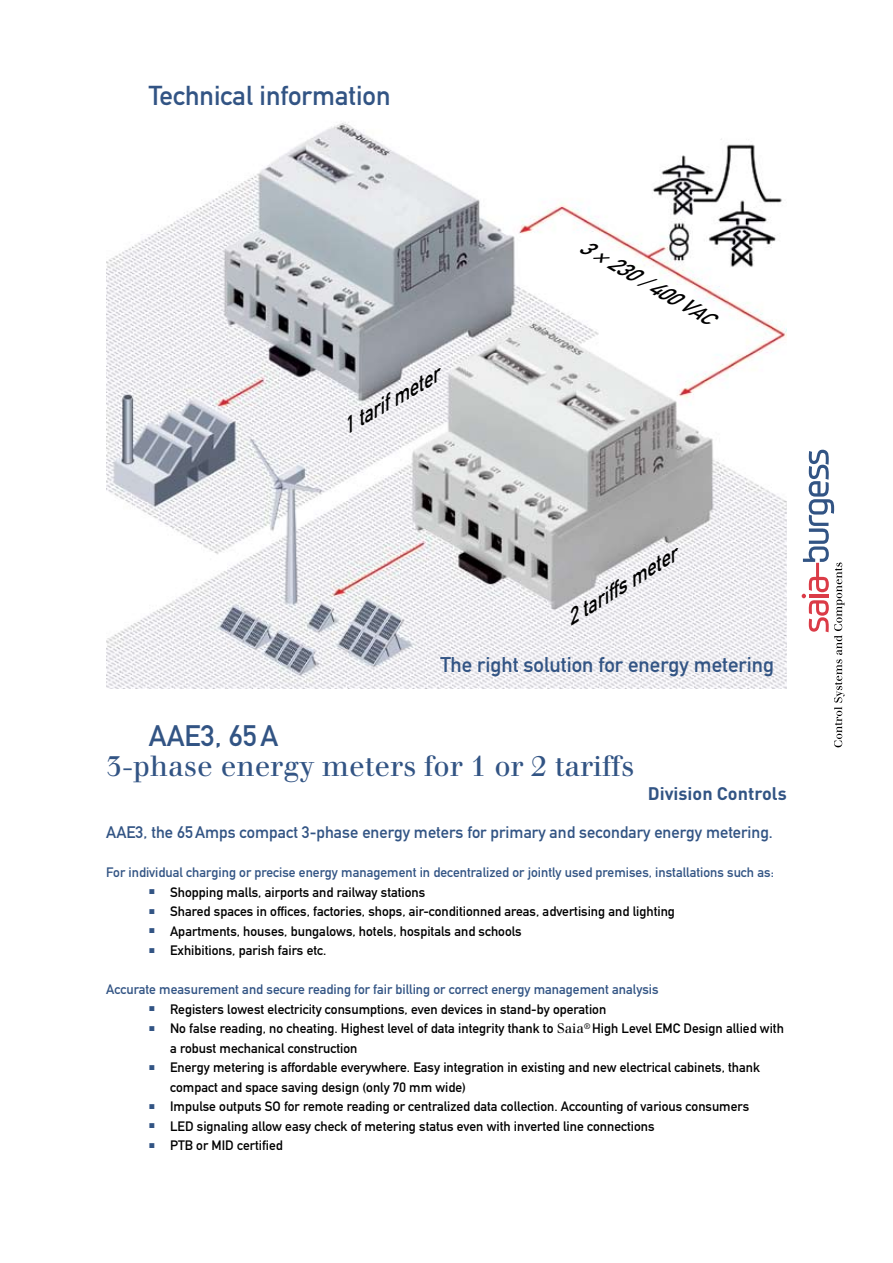
<style>
.page{position:relative;width:893px;height:1263px;background:#fff}
.page>*{position:absolute;margin:0;border:0;box-sizing:border-box;transform-origin:0 0}
.t1{font:29.25px "DIN Mittelschrift";color:#325484}
.t2{font:28.5px "Walbaum";color:#325484}
.t3{font:27px "DIN Mittelschrift";color:#325484}
.t4{font:21px "DIN Mittelschrift";color:#325484}
.t5{font:italic 21px "DIN Mittelschrift";color:#000}
.t6{font:italic 20.55px "DIN Mittelschrift";color:#000;scale:1.04 1}
.t7{font:700 18px "DIN";color:#325484}
.t8{font:16.5px "DIN Mittelschrift";color:#325484}
.t9{font:13.5px/19.5px "DIN Mittelschrift";color:#000}
.t10{font:13.5px "DIN Mittelschrift";color:#325484}
.s1{font-size:19.5px}
.s2{font-family:"Walbaum"}
</style>
<div class="page">
<img style="left:106px;top:122px;width:681px;height:567px">
<svg style="left:802px;top:450px;width:42px;height:297px"></svg>
<h3 class="t3" style="left:149px;top:80px;width:243px">Technical information</h3>
<h3 class="t5" style="left:337px;top:417px;width:110px;rotate:-30deg">1 tarif meter</h3>
<h3 class="t5" style="left:588px;top:234px;width:151px;rotate:30deg">3 × 230 / 400 V<span class="s1">AC</span></h3>
<h3 class="t6" style="left:561px;top:610px;width:123px;rotate:-32deg">2 tariffs meter</h3>
<h3 class="t4" style="left:440px;top:652px;width:335px">The right solution for energy metering</h3>
<h1 class="t1" style="left:149px;top:718px;width:131px">AAE3, 65A</h1>
<h2 class="t2" style="left:106px;top:749px;width:529px">3-phase energy meters for 1 or 2 tariffs</h2>
<h3 class="t7" style="left:648px;top:782px;width:140px">Division Controls</h3>
<p class="t8" style="left:106px;top:822px;width:668px">AAE3, the 65Amps compact 3-phase energy meters for primary and secondary energy metering.</p>
<p class="t10" style="left:106px;top:864px;width:669px">For individual charging or precise energy management in decentralized or jointly used premises, installations such as:</p>
<p class="t9" style="left:149px;top:882px;width:278px"><sup>■</sup> Shopping malls, airports and railway stations</p>
<p class="t9" style="left:149px;top:901px;width:528px"><sup>■</sup> Shared spaces in offices, factories, shops, air-conditionned areas, advertising and lighting</p>
<p class="t9" style="left:149px;top:921px;width:374px"><sup>■</sup> Apartments, houses, bungalows, hotels, hospitals and schools</p>
<p class="t9" style="left:149px;top:940px;width:179px"><sup>■</sup> Exhibitions, parish fairs etc.</p>
<p class="t10" style="left:106px;top:981px;width:554px">Accurate measurement and secure reading for fair billing or correct energy management analysis</p>
<p class="t9" style="left:149px;top:999px;width:459px"><sup>■</sup> Registers lowest electricity consumptions, even devices in stand-by operation</p>
<p class="t9" style="left:170px;top:1018px;width:615px;text-indent:-21px"><sup>■</sup> No false reading, no cheating. Highest level of data integrity thank to <span class="s2">Saia</span><sup>®</sup> High Level EMC Design allied with a robust mechanical construction</p>
<p class="t9" style="left:170px;top:1057px;width:592px;text-indent:-21px"><sup>■</sup> Energy metering is affordable everywhere. Easy integration in existing and new electrical cabinets, thank compact and space saving design (only 70 mm wide)</p>
<p class="t9" style="left:149px;top:1096px;width:602px"><sup>■</sup> Impulse outputs SO for remote reading or centralized data collection. Accounting of various consumers</p>
<p class="t9" style="left:149px;top:1116px;width:507px"><sup>■</sup> LED signaling allow easy check of metering status even with inverted line connections</p>
<p class="t9" style="left:149px;top:1135px;width:135px"><sup>■</sup> PTB or MID certified</p>
</div>
